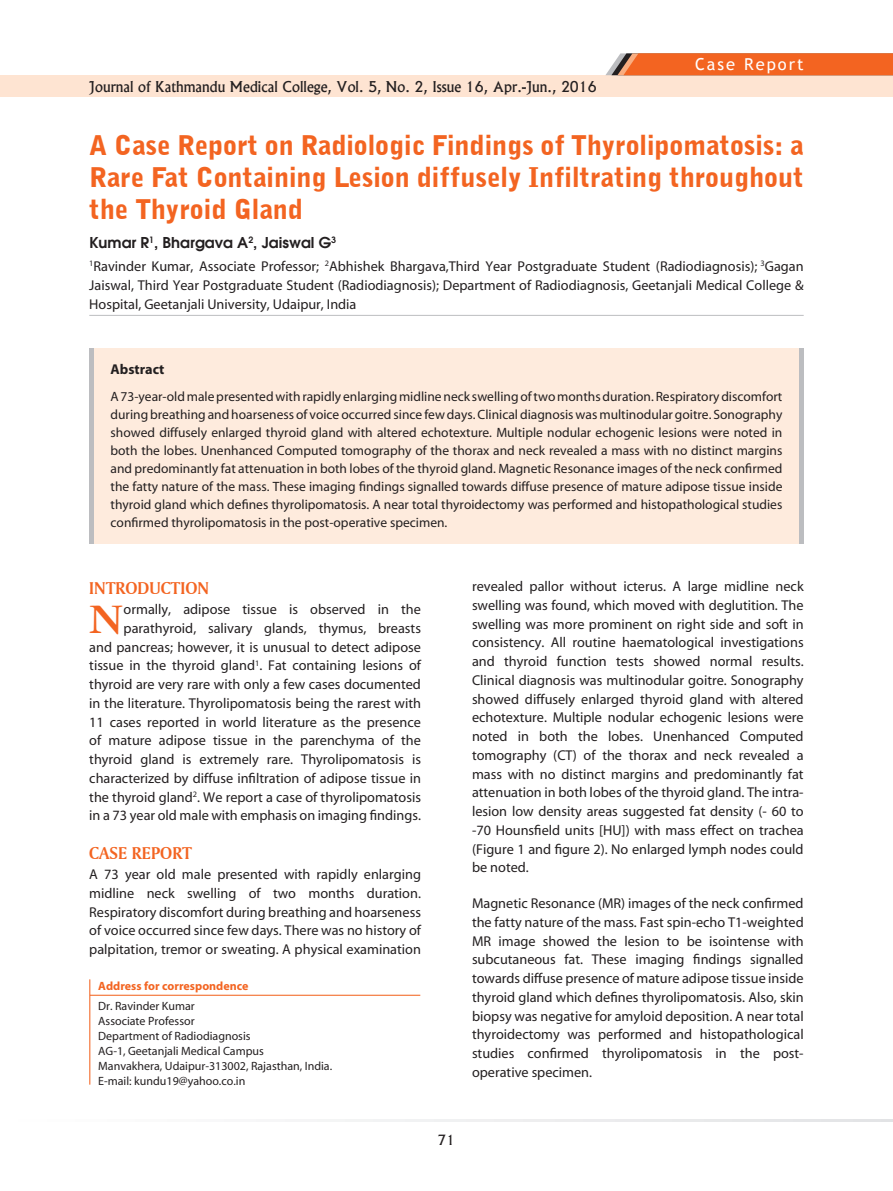
<style>
.page{position:relative;width:893px;height:1191px;background:#fff}
.page>*{position:absolute;margin:0;border:0;box-sizing:border-box;transform-origin:0 0}
.t1{font:700 44.7px "American Garamond BT";color:#f36421}
.t2{font:900 27px/32.4px "Bell Gothic BT";color:#f36421;text-align:justify}
.t3{font:18px "Amerigo BT Bold A";color:#f36421}
.t4{font:16.5px "Trebuchet MS";letter-spacing:.12em;color:#fff}
.t5{font:600 15px "Avant Garde";color:#231f20}
.t6{font:14.25px/18.8px "Myriad";color:#231f20;text-align:justify}
.t7{font:14.25px "Alaska";color:#231f20}
.t8{font:700 14.25px "Myriad";color:#231f20}
.t9{font:13.5px/18px "Myriad";color:#231f20;text-align:justify}
.t10{font:13.5px "Alaska";color:#231f20}
.t11{font:12px/15px "Myriad";color:#231f20}
.t12{font:700 12px "Myriad";color:#f36421}
</style>
<div class="page">
<div style="left:0;top:75px;width:893px;height:22px;background:#fee4d2"></div>
<svg style="left:606px;top:53px;width:287px;height:22px;background:#ed6a2d"></svg>
<svg style="left:317px;top:1119px;width:576px;height:2px"></svg>
<div style="left:89px;top:348px;width:715px;height:195px;background:#feebdd"></div>
<div style="left:89px;top:348px;width:5px;height:195px;background:#bcbdc0"></div>
<div style="left:799px;top:348px;width:5px;height:195px;background:#bcbdc0"></div>
<hr style="left:89px;top:979px;width:1px;height:105px;background:#f36421">
<hr style="left:90px;top:994px;width:330px;height:1px;background:#f36421">
<hr style="left:89px;top:315px;width:715px;height:1px;background:#bcbdc0">
<p class="t7" style="left:89px;top:78px;width:509px">Journal of Kathmandu Medical College, Vol. 5, No. 2, Issue 16, Apr.-Jun., 2016</p>
<p class="t4" style="left:695px;top:55px;width:110px">Case Report</p>
<h2 class="t2" style="left:89px;top:128px;width:716px">A Case Report on Radiologic Findings of Thyrolipomatosis: a Rare Fat Containing Lesion diffusely Infiltrating throughout the Thyroid Gland</h2>
<p class="t5" style="left:89px;top:233px;width:248px">Kumar R<sup>1</sup>, Bhargava A<sup>2</sup>, Jaiswal G<sup>3</sup></p>
<p class="t6" style="left:89px;top:258px;width:716px"><sup>1</sup>Ravinder Kumar, Associate Professor; <sup>2</sup>Abhishek Bhargava,Third Year Postgraduate Student (Radiodiagnosis); <sup>3</sup>Gagan Jaiswal, Third Year Postgraduate Student (Radiodiagnosis); Department of Radiodiagnosis, Geetanjali Medical College &amp; Hospital, Geetanjali University, Udaipur, India</p>
<p class="t8" style="left:111px;top:364px;width:55px">Abstract</p>
<p class="t9" style="left:111px;top:388px;width:673px">A73-year-old male presented with rapidly enlarging midline neck swelling of two months duration. Respiratory discomfort during breathing and hoarseness of voice occurred since few days. C linical diagnosis was multinodular goitre. Sonography showed diffusely enlarged thyroid gland with altered echotexture. Multiple nodular echogenic lesions were noted in both the lobes. Unenhanced Computed tomography of the thorax and neck revealed a mass with no distinct margins and predominantly fat attenuation in both lobes of the thyroid gland. Magnetic Resonance images of the neck confirmed the fatty nature of the mass. These imaging findings signalled towards diffuse presence of mature adipose tissue inside thyroid gland which defines thyrolipomatosis. A near total thyroidectomy was performed and histopathological studies confirmed thyrolipomatosis in the post-operative specimen.</p>
<p class="t3" style="left:89px;top:577px;width:121px">INTRODUCTION</p>
<h1 class="t1" style="left:89px;top:592px;width:36px">N</h1>
<p class="t6" style="left:89px;top:601px;width:333px;text-align:right">ormally, adipose tissue is observed in the parathyroid, salivary glands, thymus, breasts<br>and pancreas; however, it is unusual to detect adipose tissue in the thyroid gland<sup>1</sup>. Fat containing lesions of thyroid are very rare with only a few cases documented in the literature. Thyrolipomatosis being the rarest with 11 cases reported in world literature as the presence of mature adipose tissue in the parenchyma of the thyroid gland is extremely rare. Thyrolipomatosis is characterized by diffuse infiltration of adipose tissue in the thyroid gland<sup>2</sup>. We report a case of thyrolipomatosis in a 73 year old male with emphasis on imaging findings.</p>
<p class="t3" style="left:89px;top:842px;width:104px">CASE REPORT</p>
<p class="t6" style="left:89px;top:866px;width:333px">A 73 year old male presented with rapidly enlarging midline neck swelling of two months duration.<br>Respiratory discomfort during breathing and hoarseness of voice occurred since few days. There was no history of palpitation, tremor or sweating. A physical examination</p>
<p class="t12" style="left:98px;top:981px;width:152px">Address for correspondence</p>
<p class="t11" style="left:98px;top:999px;width:235px">Dr. Ravinder Kumar<br>Associate Professor<br>Department of Radiodiagnosis<br>AG-1, Geetanjali Medical Campus<br>Manvakhera, Udaipur-313002, Rajasthan, India.<br>E-mail: kundu19@yahoo.co.in</p>
<p class="t10" style="left:438px;top:1131px;width:19px">71</p>
<p class="t6" style="left:472px;top:578px;width:333px">revealed pallor without icterus. A large midline neck swelling was found, which moved with deglutition. The swelling was more prominent on right side and soft in consistency. All routine haematological investigations and thyroid function tests showed normal results.<br>Clinical diagnosis was multinodular goitre. Sonography showed diffusely enlarged thyroid gland with altered echotexture. Multiple nodular echogenic lesions were noted in both the lobes. Unenhanced Computed tomography (CT) of the thorax and neck revealed a mass with no distinct margins and predominantly fat attenuation in both lobes of the thyroid gland. The intra&shy;lesion low density areas suggested fat density (- 60 to -70 Hounsfield units [HU]) with mass effect on trachea (Figure 1 and figure 2). No enlarged lymph nodes could be noted.</p>
<p class="t6" style="left:472px;top:895px;width:333px">Magnetic Resonance (MR) images of the neck confirmed the fatty nature of the mass. Fast spin-echo T1-weighted MR image showed the lesion to be isointense with subcutaneous fat. These imaging findings signalled towards diffuse presence of mature adipose tissue inside thyroid gland which defines thyrolipomatosis. Also, skin biopsy was negative for amyloid deposition. A near total thyroidectomy was performed and histopathological studies confirmed thyrolipomatosis in the post&shy;operative specimen.</p>
</div>
